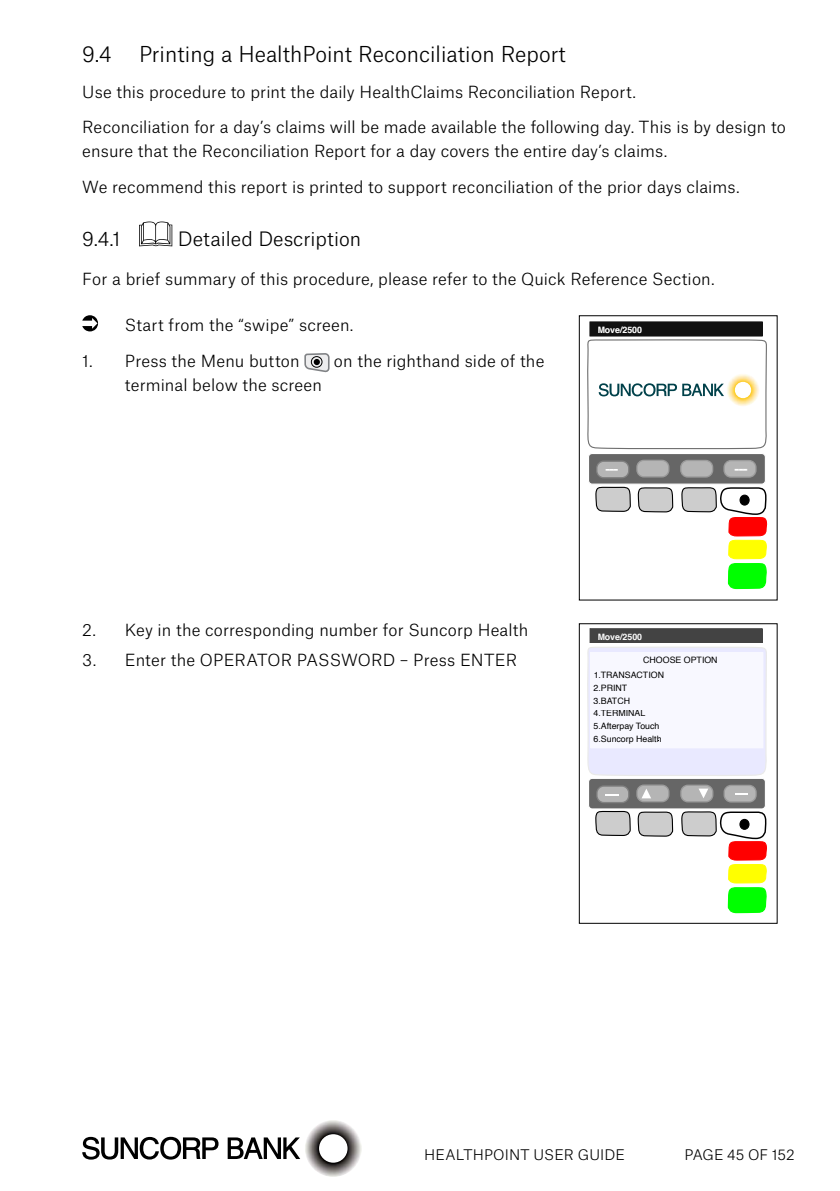
<style>
.page{position:relative;width:840px;height:1191px;background:#fff}
.page>*{position:absolute;margin:0;border:0;box-sizing:border-box;transform-origin:0 0}
.t1{font:700 37.2px "Helvetica";color:#fff;scale:.2 1}
.t2{font:300 21px "Atlas Grotesk";color:#000}
.t3{font:300 19px "Atlas Grotesk";color:#000}
.t4{font:300 16px/24px "Atlas Grotesk";letter-spacing:.01em;color:#000}
.t5{font:300 14px "Atlas Grotesk";letter-spacing:.01em;color:#000}
.t6{font:300 14px "Atlas Grotesk";letter-spacing:-.01em;color:#000}
.t7{font:8.8px/12.8px "Helvetica";color:#000}
.t8{font:8.8px "Helvetica";color:#fff}
.t9{font:700 8.8px "Helvetica";color:#fff}
</style>
<div class="page">
<svg style="left:82px;top:1136px;width:136px;height:23px"></svg>
<img style="left:305px;top:1120px;width:56px;height:56px">
<svg style="left:227px;top:1137px;width:73px;height:22px"></svg>
<svg style="left:139px;top:221px;width:33px;height:25px"></svg>
<svg style="left:82px;top:315px;width:16px;height:16px"></svg>
<svg style="left:304px;top:353px;width:26px;height:20px"></svg>
<div style="left:313px;top:359px;width:7px;height:6px;background:#000;border-radius:50%"></div>
<div style="left:311px;top:356px;width:11px;height:11px;border:1px solid #000;border-radius:50%"></div>
<svg style="left:595px;top:486px;width:36px;height:26px"></svg>
<svg style="left:681px;top:487px;width:86px;height:102px"></svg>
<svg style="left:637px;top:487px;width:36px;height:26px"></svg>
<div style="left:739px;top:495px;width:9px;height:10px;background:#000;border-radius:50%"></div>
<div style="left:739px;top:494px;width:10px;height:11px;border:1px solid #000;border-radius:50%"></div>
<div style="left:589px;top:322px;width:172px;height:14px;background:#111"></div>
<div style="left:588px;top:453px;width:177px;height:31px;background:#666;border-radius:4px"></div>
<div style="left:587px;top:453px;width:178px;height:31px;border:1px solid #fff;border-radius:4px"></div>
<div style="left:636px;top:460px;width:32px;height:17px;background:#b5b5b5;border-radius:7px"></div>
<div style="left:636px;top:460px;width:33px;height:17px;border:1px solid #9b9b9b;border-radius:7px"></div>
<div style="left:596px;top:461px;width:32px;height:17px;background:#b5b5b5;border-radius:7px"></div>
<div style="left:595px;top:460px;width:34px;height:18px;border:1px solid #818181;border-radius:7px"></div>
<div style="left:723px;top:460px;width:32px;height:17px;background:#b5b5b5;border-radius:7px"></div>
<div style="left:723px;top:460px;width:33px;height:18px;border:1px solid #9b9b9b;border-radius:7px"></div>
<div style="left:680px;top:460px;width:32px;height:17px;background:#b5b5b5;border-radius:7px"></div>
<div style="left:679px;top:460px;width:34px;height:17px;border:1px solid #9b9b9b;border-radius:7px"></div>
<svg style="left:587px;top:647px;width:179px;height:129px"></svg>
<div style="left:589px;top:628px;width:172px;height:14px;background:#434343"></div>
<svg style="left:595px;top:810px;width:36px;height:26px"></svg>
<svg style="left:681px;top:811px;width:86px;height:102px"></svg>
<svg style="left:637px;top:811px;width:36px;height:26px"></svg>
<div style="left:739px;top:819px;width:9px;height:10px;background:#000;border-radius:50%"></div>
<div style="left:739px;top:819px;width:10px;height:11px;border:1px solid #000;border-radius:50%"></div>
<div style="left:588px;top:778px;width:177px;height:31px;background:#666;border-radius:4px"></div>
<div style="left:587px;top:778px;width:178px;height:31px;border:1px solid #fff;border-radius:4px"></div>
<div style="left:636px;top:785px;width:32px;height:16px;background:#b5b5b5;border-radius:7px"></div>
<div style="left:636px;top:784px;width:33px;height:18px;border:1px solid #9b9b9b;border-radius:7px"></div>
<div style="left:596px;top:786px;width:32px;height:16px;background:#b5b5b5;border-radius:7px"></div>
<div style="left:596px;top:785px;width:33px;height:18px;border:1px solid #818181;border-radius:7px"></div>
<div style="left:723px;top:785px;width:32px;height:17px;background:#b5b5b5;border-radius:7px"></div>
<div style="left:723px;top:784px;width:33px;height:18px;border:1px solid #9b9b9b;border-radius:7px"></div>
<div style="left:680px;top:785px;width:32px;height:17px;background:#b5b5b5;border-radius:7px"></div>
<div style="left:679px;top:784px;width:34px;height:18px;border:1px solid #9b9b9b;border-radius:7px"></div>
<svg style="left:605px;top:794px;width:13px;height:1px"></svg>
<svg style="left:735px;top:793px;width:12px;height:2px"></svg>
<svg style="left:642px;top:789px;width:8px;height:9px"></svg>
<svg style="left:699px;top:788px;width:9px;height:10px"></svg>
<div style="left:578px;top:623px;width:199px;height:300px;border:1px solid #000"></div>
<svg style="left:587px;top:339px;width:179px;height:110px"></svg>
<img style="left:726px;top:374px;width:33px;height:32px">
<h2 class="t2" style="left:82px;top:38px;width:31px">9.4</h2>
<h2 class="t2" style="left:139px;top:38px;width:428px">Printing a HealthPoint Reconciliation Report</h2>
<p class="t4" style="left:82px;top:78px;width:555px">Use this procedure to print the daily HealthClaims Reconciliation Report.</p>
<p class="t4" style="left:82px;top:113px;width:704px">Reconciliation for a day’s claims will be made available the following day. This is by design to ensure that the Reconciliation Report for a day covers the entire day’s claims.</p>
<p class="t4" style="left:82px;top:173px;width:658px">We recommend this report is printed to support reconciliation of the prior days claims.</p>
<p class="t3" style="left:82px;top:224px;width:40px">9.4.1</p>
<p class="t3" style="left:178px;top:224px;width:185px">Detailed Description</p>
<p class="t4" style="left:82px;top:265px;width:633px">For a brief summary of this procedure, please refer to the Quick Reference Section.</p>
<p class="t4" style="left:125px;top:312px;width:230px">Start from the “swipe” screen.</p>
<p class="t4" style="left:82px;top:347px;width:219px">1. Press the Menu button</p>
<p class="t4" style="left:334px;top:347px;width:212px">on the righthand side of the</p>
<p class="t4" style="left:125px;top:371px;width:198px">terminal below the screen</p>
<p class="t8" style="left:595px;top:321px;width:45px">Move/5000</p>
<p class="t9" style="left:597px;top:323px;width:46px">Move/2500</p>
<p class="t4" style="left:82px;top:616px;width:447px">2. Key in the corresponding number for Suncorp Health</p>
<p class="t4" style="left:82px;top:646px;width:436px">3. Enter the OPERATOR PASSWORD – Press ENTER</p>
<h1 class="t1" style="left:605px;top:423px;width:64px">____</h1>
<h1 class="t1" style="left:734px;top:423px;width:64px">____</h1>
<p class="t8" style="left:595px;top:629px;width:45px">Move/5000</p>
<p class="t7" style="left:593px;top:668px;width:72px">1.TRANSACTION<br>2.PRINT<br>3.BATCH</p>
<p class="t9" style="left:597px;top:630px;width:46px">Move/2500</p>
<p class="t7" style="left:643px;top:654px;width:76px">CHOOSE OPTION</p>
<p class="t7" style="left:593px;top:707px;width:69px">4.TERMINAL<br>5.Afterpay Touch<br>6.Suncorp Health</p>
<p class="t5" style="left:424px;top:1143px;width:202px">HEALTHPOINT USER GUIDE</p>
<p class="t6" style="left:684px;top:1143px;width:112px">PAGE 45 OF 152</p>
</div>
